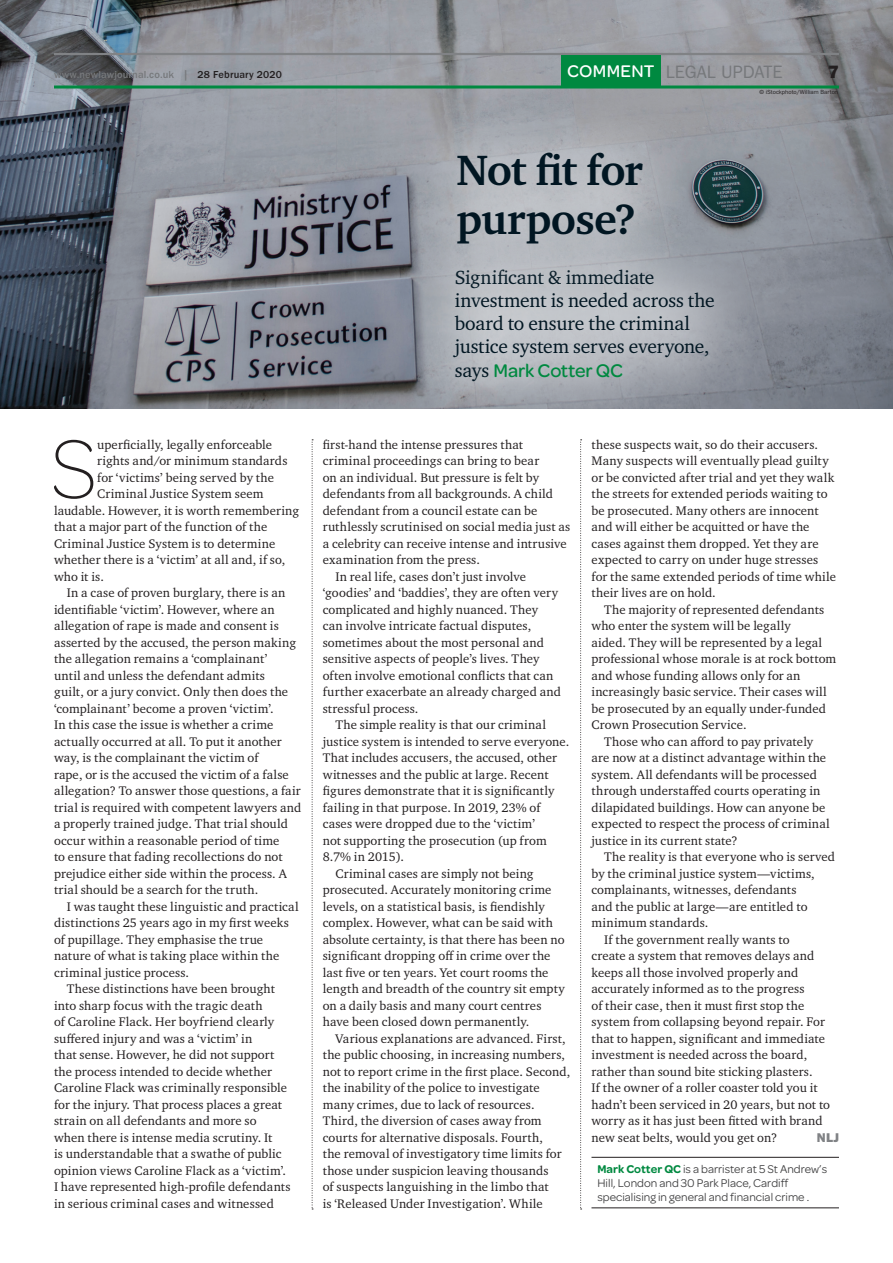
<style>
.page{position:relative;width:893px;height:1263px;background:#fff}
.page>*{position:absolute;margin:0;border:0;box-sizing:border-box;transform-origin:0 0}
.f-para_dropCap{font:200 88.8px "Omnes";color:#231f20}
.f-articleTitle{font:700 43.5px/49.5px "Charter ITC Std";letter-spacing:-.02em;color:#011622}
.f-paraSummary{font:19.5px/23.2px "Charter ITC Std";letter-spacing:-.01em;color:#011622}
.t1{font:18px "ITC Franklin Gothic Std";color:#76787b}
.t2{font:18px "ITC Franklin Gothic Std Hvy";color:#231f20}
.f-para{font:12.75px/16.5px "Charter ITC Std";letter-spacing:.01em;color:#231f20}
.f-para_dropCap-2{font:12.75px "Charter ITC Std";letter-spacing:.01em;color:#231f20}
.f-para-2{font:12.75px "ITC Franklin Gothic Std Hvy";color:#808285}
.f-author_sign_off_im{font:12px/14.4px "Omnes";color:#3e3e3f}
.t3{font:500 10.5px "ITC Franklin Gothic Std";letter-spacing:.015em;color:#76787b}
.image_credit{font:6px "ITC Franklin Gothic Std";color:#231f20}
.s1{color:#231f20}
.s2{font-family:"Omnes";font-weight:500;color:#fff}
.s3{font-family:"Omnes";font-weight:500;color:#008940}
.s4{font-weight:600;color:#008940}
</style>
<div class="page">
<img style="left:0;top:0;width:893px;height:409px">
<hr style="left:54px;top:53px;width:785px;height:2px;background:#808285">
<div style="left:561px;top:55px;width:100px;height:32px;background:#008940"></div>
<hr style="left:54px;top:86px;width:785px;height:3px;background:#008940">
<svg style="left:312px;top:439px;width:1px;height:770px"></svg>
<svg style="left:580px;top:439px;width:2px;height:770px"></svg>
<div style="left:395px;top:211px;width:377px;height:227px;background:#fff;opacity:.45"></div>
<div style="left:398px;top:94px;width:303px;height:208px;background:#fff;opacity:.45"></div>
<hr style="left:591px;top:1157px;width:248px;height:1px;background:#231f20">
<hr style="left:591px;top:1207px;width:248px;height:1px;background:#231f20">
<p class="t3" style="left:54px;top:69px;width:229px">www.newlawjournal.co.uk | <span class="s1">28 February 2020</span></p>
<h3 class="t1" style="left:567px;top:61px;width:217px"><span class="s2">Comment</span> LEGAL UPDATE</h3>
<h3 class="t2" style="left:828px;top:61px;width:12px">7</h3>
<p class="f-articleTitle" style="left:456px;top:144px;width:188px">Not fit for purpose?</p>
<p class="f-paraSummary" style="left:455px;top:265px;width:261px">Significant &amp; immediate investment is needed across the board to ensure the criminal justice system serves everyone, says <span class="s3">Mark Cotter QC</span></p>
<p class="image_credit" style="left:759px;top:88px;width:80px">© iStockphoto/William Barton</p>
<p class="f-para_dropCap" style="left:50px;top:421px;width:49px">S</p>
<p class="f-para_dropCap-2" style="left:97px;top:436px;width:176px">uperficially, legally enforceable</p>
<p class="f-para_dropCap-2" style="left:97px;top:453px;width:192px">rights and/or minimum standards</p>
<p class="f-para_dropCap-2" style="left:97px;top:469px;width:178px">for ‘victims’ being served by the</p>
<p class="f-para_dropCap-2" style="left:97px;top:486px;width:168px">Criminal Justice System seem</p>
<p class="f-para_dropCap-2" style="left:54px;top:502px;width:247px">laudable. However, it is worth remembering</p>
<p class="f-para_dropCap-2" style="left:54px;top:519px;width:215px">that a major part of the function of the</p>
<p class="f-para_dropCap-2" style="left:54px;top:535px;width:223px">Criminal Justice System is to determine</p>
<p class="f-para_dropCap-2" style="left:54px;top:552px;width:233px">whether there is a ‘victim’ at all and, if so,</p>
<p class="f-para_dropCap-2" style="left:54px;top:568px;width:51px">who it is.</p>
<p class="f-para" style="left:54px;top:584px;width:249px;text-indent:13px">In a case of proven burglary, there is an identifiable ‘victim’. However, where an allegation of rape is made and consent is asserted by the accused, the person making the allegation remains a ‘complainant’<br>until and unless the defendant admits<br>guilt, or a jury convict. Only then does the ‘complainant’ become a proven ‘victim’.<br>In this case the issue is whether a crime actually occurred at all. To put it another way, is the complainant the victim of<br>rape, or is the accused the victim of a false allegation? To answer those questions, a fair trial is required with competent lawyers and a properly trained judge. That trial should occur within a reasonable period of time<br>to ensure that fading recollections do not prejudice either side within the process. A trial should be a search for the truth.</p>
<p class="f-para" style="left:54px;top:898px;width:246px;text-indent:13px">I was taught these linguistic and practical distinctions 25 years ago in my first weeks of pupillage. They emphasise the true nature of what is taking place within the criminal justice process.</p>
<p class="f-para" style="left:54px;top:980px;width:238px;text-indent:13px">These distinctions have been brought into sharp focus with the tragic death<br>of Caroline Flack. Her boyfriend clearly suffered injury and was a ‘victim’ in<br>that sense. However, he did not support the process intended to decide whether Caroline Flack was criminally responsible for the injury. That process places a great strain on all defendants and more so when there is intense media scrutiny. It<br>is understandable that a swathe of public opinion views Caroline Flack as a ‘victim’.<br>I have represented high-profile defendants in serious criminal cases and witnessed</p>
<p class="f-para" style="left:323px;top:436px;width:249px">first-hand the intense pressures that criminal proceedings can bring to bear<br>on an individual. But pressure is felt by defendants from all backgrounds. A child defendant from a council estate can be ruthlessly scrutinised on social media just as a celebrity can receive intense and intrusive examination from the press.</p>
<p class="f-para" style="left:323px;top:568px;width:240px;text-indent:13px">In real life, cases don’t just involve ‘goodies’ and ‘baddies’, they are often very complicated and highly nuanced. They can involve intricate factual disputes, sometimes about the most personal and sensitive aspects of people’s lives. They often involve emotional conflicts that can further exacerbate an already charged and stressful process.</p>
<p class="f-para" style="left:323px;top:716px;width:248px;text-indent:13px">The simple reality is that our criminal justice system is intended to serve everyone.<br>That includes accusers, the accused, other witnesses and the public at large. Recent figures demonstrate that it is significantly failing in that purpose. In 2019, 23% of cases were dropped due to the ‘victim’<br>not supporting the prosecution (up from 8.7% in 2015).</p>
<p class="f-para" style="left:323px;top:865px;width:244px;text-indent:13px">Criminal cases are simply not being prosecuted. Accurately monitoring crime levels, on a statistical basis, is fiendishly complex. However, what can be said with absolute certainty, is that there has been no significant dropping off in crime over the last five or ten years. Yet court rooms the length and breadth of the country sit empty on a daily basis and many court centres have been closed down permanently.</p>
<p class="f-para" style="left:323px;top:1030px;width:249px;text-indent:13px">Various explanations are advanced. First, the public choosing, in increasing numbers, not to report crime in the first place. Second, the inability of the police to investigate many crimes, due to lack of resources.<br>Third, the diversion of cases away from courts for alternative disposals. Fourth,<br>the removal of investigatory time limits for those under suspicion leaving thousands<br>of suspects languishing in the limbo that<br>is ‘Released Under Investigation’. While</p>
<p class="f-para" style="left:591px;top:436px;width:246px">these suspects wait, so do their accusers.<br>Many suspects will eventually plead guilty or be convicted after trial and yet they walk the streets for extended periods waiting to be prosecuted. Many others are innocent and will either be acquitted or have the cases against them dropped. Yet they are expected to carry on under huge stresses for the same extended periods of time while their lives are on hold.</p>
<p class="f-para" style="left:591px;top:601px;width:246px;text-indent:13px">The majority of represented defendants who enter the system will be legally<br>aided. They will be represented by a legal professional whose morale is at rock bottom and whose funding allows only for an increasingly basic service. Their cases will be prosecuted by an equally under-funded Crown Prosecution Service.</p>
<p class="f-para" style="left:591px;top:733px;width:240px;text-indent:13px">Those who can afford to pay privately are now at a distinct advantage within the system. All defendants will be processed through understaffed courts operating in dilapidated buildings. How can anyone be expected to respect the process of criminal justice in its current state?</p>
<p class="f-para" style="left:591px;top:848px;width:245px;text-indent:13px">The reality is that everyone who is served by the criminal justice system—victims, complainants, witnesses, defendants<br>and the public at large—are entitled to minimum standards.</p>
<p class="f-para" style="left:591px;top:931px;width:240px;text-indent:13px">If the government really wants to<br>create a system that removes delays and keeps all those involved properly and accurately informed as to the progress<br>of their case, then it must first stop the system from collapsing beyond repair. For that to happen, significant and immediate investment is needed across the board, rather than sound bite sticking plasters.<br>If the owner of a roller coaster told you it hadn’t been serviced in 20 years, but not to worry as it has just been fitted with brand new seat belts, would you get on?</p>
<p class="f-para-2" style="left:817px;top:1130px;width:24px">NLJ</p>
<p class="f-author_sign_off_im" style="left:597px;top:1161px;width:231px"><span class="s4">Mark Cotter QC</span> is a barrister at 5 St Andrew’s<br>Hill, London and 30 Park Place, Cardiff specialising in general and financial crime .</p>
</div>
